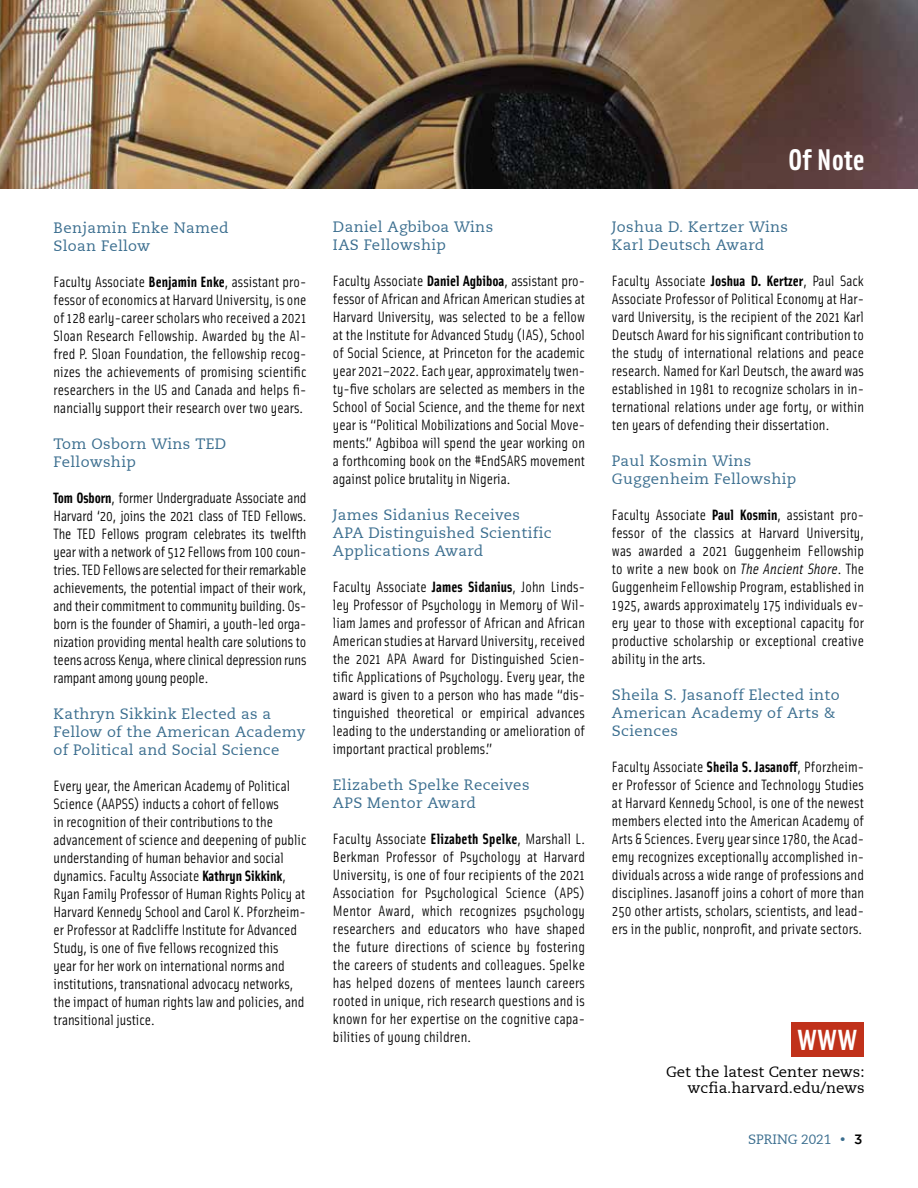
<style>
.page{position:relative;width:918px;height:1188px;background:#fff}
.page>*{position:absolute;margin:0;border:0;box-sizing:border-box;transform-origin:0 0}
.t1{font:700 30px "Solex";color:#fff}
.t2{font:700 29.25px "Solex";color:#fff}
.t3{font:15px/18px "Solex";color:#000;text-align:justify}
.t4{font:15px/18px "Caecilia";letter-spacing:.025em;color:#3b6e8f}
.t5{font:15px/16.5px "Caecilia";color:#000;text-align:right}
.t6{font:13.5px "Caecilia";color:#3b6e8f}
.s1{font-weight:700}
.s2{font-style:italic}
.s3{font-family:"Gotham";font-weight:500}
.s4{font-family:"Gotham";font-weight:500;color:#000}
</style>
<div class="page">
<img style="left:1px;top:0;width:917px;height:189px">
<div style="left:791px;top:1022px;width:73px;height:35px;background:#c0311a"></div>
<p class="t4" style="left:54px;top:219px;width:177px">Benjamin Enke Named<br>Sloan Fellow</p>
<p class="t3" style="left:54px;top:272px;width:254px">Faculty Associate <span class="s1">Benjamin Enke</span>, assistant pro&shy;fessor of economics at Harvard University, is one of 128 early-career scholars who received a 2021<br>Sloan Research Fellowship. Awarded by the Al&shy;fred P. Sloan Foundation, the fellowship recog&shy;nizes the achievements of promising scientific researchers in the US and Canada and helps fi&shy;nancially support their research over two years.</p>
<p class="t4" style="left:54px;top:435px;width:174px">Tom Osborn Wins TED<br>Fellowship</p>
<p class="t3" style="left:54px;top:488px;width:254px"><span class="s1">Tom Osborn</span>, former Undergraduate Associate and Harvard ‘20, joins the 2021 class of TED Fellows.<br>The TED Fellows program celebrates its twelfth year with a network of 512 Fellows from 100 coun&shy;tries. TED Fellows are selected for their remarkable achievements, the potential impact of their work, and their commitment to community building. Os&shy;born is the founder of Shamiri, a youth-led orga&shy;nization providing mental health care solutions to teens across Kenya, where clinical depression runs rampant among young people.</p>
<p class="t4" style="left:54px;top:705px;width:253px">Kathryn Sikkink Elected as a<br>Fellow of the American Academy of Political and Social Science</p>
<p class="t3" style="left:54px;top:776px;width:254px;text-align:left">Every year, the American Academy of Political Science (AAPSS) inducts a cohort of fellows<br>in recognition of their contributions to the advancement of science and deepening of public understanding of human behavior and social dynamics. Faculty Associate <span class="s1">Kathryn Sikkink</span>, Ryan Family Professor of Human Rights Policy at Harvard Kennedy School and Carol K. Pforzheim&shy;er Professor at Radcliffe Institute for Advanced Study, is one of five fellows recognized this<br>year for her work on international norms and institutions, transnational advocacy networks, the impact of human rights law and policies, and transitional justice.</p>
<p class="t4" style="left:333px;top:218px;width:162px">Daniel Agbiboa Wins<br>IAS Fellowship</p>
<p class="t3" style="left:333px;top:271px;width:254px">Faculty Associate <span class="s1">Daniel Agbiboa</span>, assistant pro&shy;fessor of African and African American studies at Harvard University, was selected to be a fellow at the Institute for Advanced Study (IAS), School of Social Science, at Princeton for the academic year 2021–2022. Each year, approximately twen&shy;ty-five scholars are selected as members in the School of Social Science, and the theme for next year is “Political Mobilizations and Social Move&shy;ments.” Agbiboa will spend the year working on a forthcoming book on the #EndSARS movement against police brutality in Nigeria.</p>
<p class="t4" style="left:333px;top:506px;width:220px">James Sidanius Receives<br>APA Distinguished Scientific<br>Applications Award</p>
<p class="t3" style="left:333px;top:577px;width:254px">Faculty Associate <span class="s1">James Sidanius</span>, John Linds&shy;ley Professor of Psychology in Memory of Wil&shy;liam James and professor of African and African American studies at Harvard University, received the 2021 APA Award for Distinguished Scien&shy;tific Applications of Psychology. Every year, the award is given to a person who has made “dis&shy;tinguished theoretical or empirical advances leading to the understanding or amelioration of important practical problems.”</p>
<p class="t4" style="left:333px;top:776px;width:198px">Elizabeth Spelke Receives<br>APS Mentor Award</p>
<p class="t3" style="left:333px;top:829px;width:254px">Faculty Associate <span class="s1">Elizabeth Spelke</span>, Marshall L.<br>Berkman Professor of Psychology at Harvard University, is one of four recipients of the 2021<br>Association for Psychological Science (APS)<br>Mentor Award, which recognizes psychology researchers and educators who have shaped the future directions of science by fostering the careers of students and colleagues. Spelke has helped dozens of mentees launch careers rooted in unique, rich research questions and is known for her expertise on the cognitive capa&shy;bilities of young children.</p>
<h1 class="t1" style="left:788px;top:140px;width:78px">Of Note</h1>
<p class="t4" style="left:612px;top:218px;width:178px">Joshua D. Kertzer Wins<br>Karl Deutsch Award</p>
<p class="t3" style="left:612px;top:271px;width:254px">Faculty Associate <span class="s1">Joshua D. Kertzer</span>, Paul Sack Associate Professor of Political Economy at Har&shy;vard University, is the recipient of the 2021 Karl Deutsch Award for his significant contribution to the study of international relations and peace research. Named for Karl Deutsch, the award was established in 1981 to recognize scholars in in&shy;ternational relations under age forty, or within ten years of defending their dissertation.</p>
<p class="t4" style="left:612px;top:452px;width:186px">Paul Kosmin Wins<br>Guggenheim Fellowship</p>
<p class="t3" style="left:612px;top:505px;width:254px">Faculty Associate <span class="s1">Paul Kosmin</span>, assistant pro&shy;fessor of the classics at Harvard University, was awarded a 2021 Guggenheim Fellowship to write a new book on <span class="s2">The Ancient Shore</span>. The Guggenheim Fellowship Program, established in 1925, awards approximately 175 individuals ev&shy;ery year to those with exceptional capacity for productive scholarship or exceptional creative ability in the arts.</p>
<p class="t4" style="left:612px;top:686px;width:229px">Sheila S. Jasanoff Elected into<br>American Academy of Arts &amp;<br>Sciences</p>
<p class="t3" style="left:612px;top:757px;width:254px">Faculty Associate <span class="s1">Sheila S. Jasanoff</span>, Pforzheim&shy;er Professor of Science and Technology Studies at Harvard Kennedy School, is one of the newest members elected into the American Academy of Arts &amp; Sciences. Every year since 1780, the Acad&shy;emy recognizes exceptionally accomplished in&shy;dividuals across a wide range of professions and disciplines. Jasanoff joins a cohort of more than 250 other artists, scholars, scientists, and lead&shy;ers in the public, nonprofit, and private sectors.</p>
<h2 class="t2" style="left:797px;top:1020px;width:61px">WWW</h2>
<p class="t5" style="left:666px;top:1064px;width:200px">Get the latest Center news: wcfia.harvard.edu/news</p>
<p class="t6" style="left:748px;top:1132px;width:116px">SPRING 2021 <span class="s3">•</span> <span class="s4">3</span></p>
</div>
